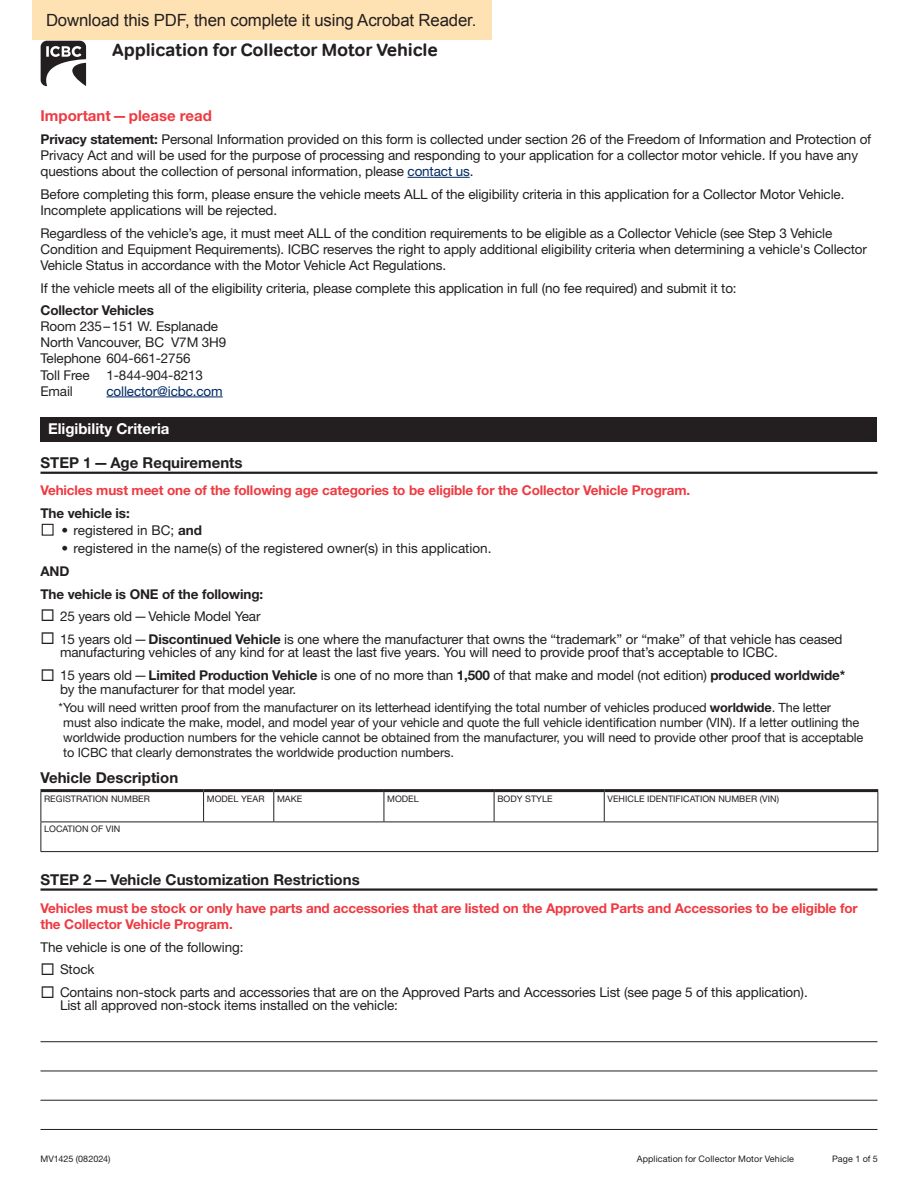
<style>
.page{position:relative;width:918px;height:1188px;background:#fff}
.page>*{position:absolute;margin:0;border:0;box-sizing:border-box;transform-origin:0 0}
.t1{font:700 18px "Tondo";letter-spacing:-.01em;color:#231f20}
.t2{font:16.8px "Arial";letter-spacing:-.01em;color:#231f20}
.t3{font:700 15px "Helvetica Neue LT Std";color:#231f20}
.t4{font:700 15px "Helvetica Neue LT Std";color:#ee3a41}
.t5{font:700 15px "Helvetica Neue LT Std";color:#fff}
.t6{font:13.5px/16px "Helvetica Neue LT Std";letter-spacing:-.01em;color:#231f20}
.t7{font:700 13.5px/16px "Helvetica Neue LT Std";letter-spacing:-.01em;color:#ee3a41}
.t8{font:700 13.5px/22.8px "Helvetica Neue LT Std";letter-spacing:-.01em;color:#231f20}
.t9{font:13.5px "Helvetica Neue LT Std";letter-spacing:-.01em;color:#002964}
.t10{font:12.75px/15px "Helvetica Neue LT Std";letter-spacing:-.01em;color:#231f20}
.t11{font:9px "Helvetica Neue LT Std";letter-spacing:.005em;color:#231f20}
.s1{font-weight:700}
.s2{color:#002964}
</style>
<div class="page">
<hr style="left:408px;top:177px;width:62px;height:1px;background:#002964">
<hr style="left:106px;top:397px;width:117px;height:1px;background:#002964">
<div style="left:40px;top:417px;width:838px;height:25px;background:#231f20"></div>
<hr style="left:40px;top:472px;width:838px;height:2px;background:#231f20">
<hr style="left:40px;top:888px;width:838px;height:3px;background:#231f20">
<hr style="left:40px;top:1041px;width:838px;height:1px;background:#231f20">
<hr style="left:40px;top:1071px;width:838px;height:1px;background:#231f20">
<hr style="left:40px;top:1100px;width:838px;height:1px;background:#231f20">
<hr style="left:40px;top:1129px;width:838px;height:1px;background:#231f20">
<hr style="left:41px;top:789px;width:163px;height:3px;background:#231f20">
<hr style="left:204px;top:789px;width:70px;height:3px;background:#231f20">
<hr style="left:274px;top:789px;width:110px;height:3px;background:#231f20">
<hr style="left:384px;top:789px;width:110px;height:3px;background:#231f20">
<hr style="left:494px;top:789px;width:110px;height:3px;background:#231f20">
<hr style="left:604px;top:789px;width:274px;height:3px;background:#231f20">
<hr style="left:41px;top:792px;width:1px;height:30px;background:#231f20">
<hr style="left:203px;top:792px;width:1px;height:30px;background:#231f20">
<hr style="left:273px;top:792px;width:1px;height:30px;background:#231f20">
<hr style="left:384px;top:792px;width:1px;height:30px;background:#231f20">
<hr style="left:494px;top:792px;width:1px;height:30px;background:#231f20">
<hr style="left:604px;top:792px;width:1px;height:30px;background:#231f20">
<hr style="left:878px;top:792px;width:1px;height:30px;background:#231f20">
<hr style="left:41px;top:822px;width:163px;height:1px;background:#231f20">
<hr style="left:204px;top:822px;width:70px;height:1px;background:#231f20">
<hr style="left:274px;top:822px;width:110px;height:1px;background:#231f20">
<hr style="left:384px;top:822px;width:110px;height:1px;background:#231f20">
<hr style="left:494px;top:822px;width:110px;height:1px;background:#231f20">
<hr style="left:604px;top:822px;width:274px;height:1px;background:#231f20">
<svg style="left:41px;top:822px;width:1px;height:29px"></svg>
<svg style="left:878px;top:822px;width:1px;height:29px"></svg>
<hr style="left:41px;top:851px;width:837px;height:1px;background:#231f20">
<div style="left:42px;top:524px;width:12px;height:12px;border:1px solid #231f20"></div>
<svg style="left:41px;top:41px;width:45px;height:45px"></svg>
<div style="left:32px;top:0;width:459px;height:40px;background:#ffe2b3"></div>
<p class="t2" style="left:46px;top:9px;width:432px">Download this PDF, then complete it using Acrobat Reader.</p>
<h1 class="t1" style="left:112px;top:39px;width:327px">Application for Collector Motor Vehicle</h1>
<p class="t4" style="left:40px;top:106px;width:173px">Important — please read</p>
<p class="t6" style="left:40px;top:131px;width:832px"><span class="s1">Privacy statement:</span> Personal Information provided on this form is collected under section 26 of the Freedom of Information and Protection of<br>Privacy Act and will be used for the purpose of processing and responding to your application for a collector motor vehicle. If you have any questions about the collection of personal information, please <span class="s2">contact us</span>.</p>
<p class="t6" style="left:40px;top:186px;width:805px">Before completing this form, please ensure the vehicle meets ALL of the eligibility criteria in this application for a Collector Motor Vehicle.<br>Incomplete applications will be rejected.</p>
<p class="t6" style="left:40px;top:225px;width:828px">Regardless of the vehicle’s age, it must meet ALL of the condition requirements to be eligible as a Collector Vehicle (see Step 3 Vehicle<br>Condition and Equipment Requirements). ICBC reserves the right to apply additional eligibility criteria when determining a vehicle's Collector<br>Vehicle Status in accordance with the Motor Vehicle Act Regulations.</p>
<p class="t6" style="left:40px;top:280px;width:698px">If the vehicle meets all of the eligibility criteria, please complete this application in full (no fee required) and submit it to:</p>
<p class="t8" style="left:40px;top:299px;width:115px">Collector Vehicles</p>
<p class="t6" style="left:40px;top:318px;width:187px">Room 235–151 W. Esplanade<br>North Vancouver, BC V7M 3H9<br>Telephone 604-661-2756<br>Toll Free 1-844-904-8213<br>Email</p>
<p class="t9" style="left:107px;top:383px;width:118px">collector@icbc.com</p>
<p class="t5" style="left:48px;top:419px;width:123px">Eligibility Criteria</p>
<p class="t3" style="left:40px;top:453px;width:204px">STEP 1— Age Requirements</p>
<p class="t7" style="left:40px;top:482px;width:651px">Vehicles must meet one of the following age categories to be eligible for the Collector Vehicle Program.</p>
<p class="t8" style="left:40px;top:501px;width:91px">The vehicle is:</p>
<p class="t6" style="left:62px;top:522px;width:142px">• registered in BC; <span class="s1">and</span></p>
<p class="t6" style="left:62px;top:540px;width:432px">• registered in the name(s) of the registered owner(s) in this application.</p>
<p class="t8" style="left:41px;top:559px;width:224px">AND<br>The vehicle is ONE of the following:</p>
<p class="t6" style="left:60px;top:604px;width:784px;line-height:23px">25 years old — Vehicle Model Year<br>15 years old — <span class="s1">Discontinued Vehicle</span> is one where the manufacturer that owns the “trademark” or “make” of that vehicle has ceased</p>
<p class="t6" style="left:60px;top:641px;width:787px;line-height:23px">manufacturing vehicles of any kind for at least the last five years. You will need to provide proof that’s acceptable to ICBC.<br>15 years old — <span class="s1">Limited Production Vehicle</span> is one of no more than <span class="s1">1,500</span> of that make and model (not edition) <span class="s1">produced worldwide*</span></p>
<p class="t6" style="left:60px;top:681px;width:238px">by the manufacturer for that model year.</p>
<p class="t10" style="left:63px;top:699px;width:802px;text-indent:-5px">* You will need written proof from the manufacturer on its letterhead identifying the total number of vehicles produced <span class="s1">worldwide</span>. The letter<br>must also indicate the make, model, and model year of your vehicle and quote the full vehicle identification number (VIN). If a letter outlining the worldwide production numbers for the vehicle cannot be obtained from the manufacturer, you will need to provide other proof that is acceptable to ICBC that clearly demonstrates the worldwide production numbers.</p>
<p class="t3" style="left:40px;top:769px;width:139px">Vehicle Description</p>
<p class="t11" style="left:44px;top:793px;width:107px">REGISTRATION NUMBER</p>
<p class="t11" style="left:207px;top:793px;width:59px">MODEL YEAR</p>
<p class="t11" style="left:277px;top:793px;width:27px">MAKE</p>
<p class="t11" style="left:387px;top:793px;width:33px">MODEL</p>
<p class="t11" style="left:497px;top:793px;width:57px">BODY STYLE</p>
<p class="t11" style="left:607px;top:793px;width:173px">VEHICLE IDENTIFICATION NUMBER (VIN)</p>
<p class="t11" style="left:44px;top:824px;width:78px">LOCATION OF VIN</p>
<p class="t3" style="left:41px;top:870px;width:321px">STEP 2— Vehicle Customization Restrictions</p>
<p class="t7" style="left:41px;top:900px;width:819px">Vehicles must be stock or only have parts and accessories that are listed on the Approved Parts and Accessories to be eligible for the Collector Vehicle Program.</p>
<p class="t6" style="left:60px;top:935px;width:749px;line-height:22.5px;text-indent:-20px">The vehicle is one of the following:<br>Stock<br>Contains non-stock parts and accessories that are on the Approved Parts and Accessories List (see page 5 of this application).</p>
<p class="t6" style="left:60px;top:997px;width:340px">List all approved non-stock items installed on the vehicle:</p>
<p class="t11" style="left:40px;top:1153px;width:72px">MV1425 (082024)</p>
<p class="t11" style="left:637px;top:1154px;width:159px">Application for Collector Motor Vehicle</p>
<p class="t11" style="left:832px;top:1154px;width:47px">Page 1 of 5</p>
</div>
